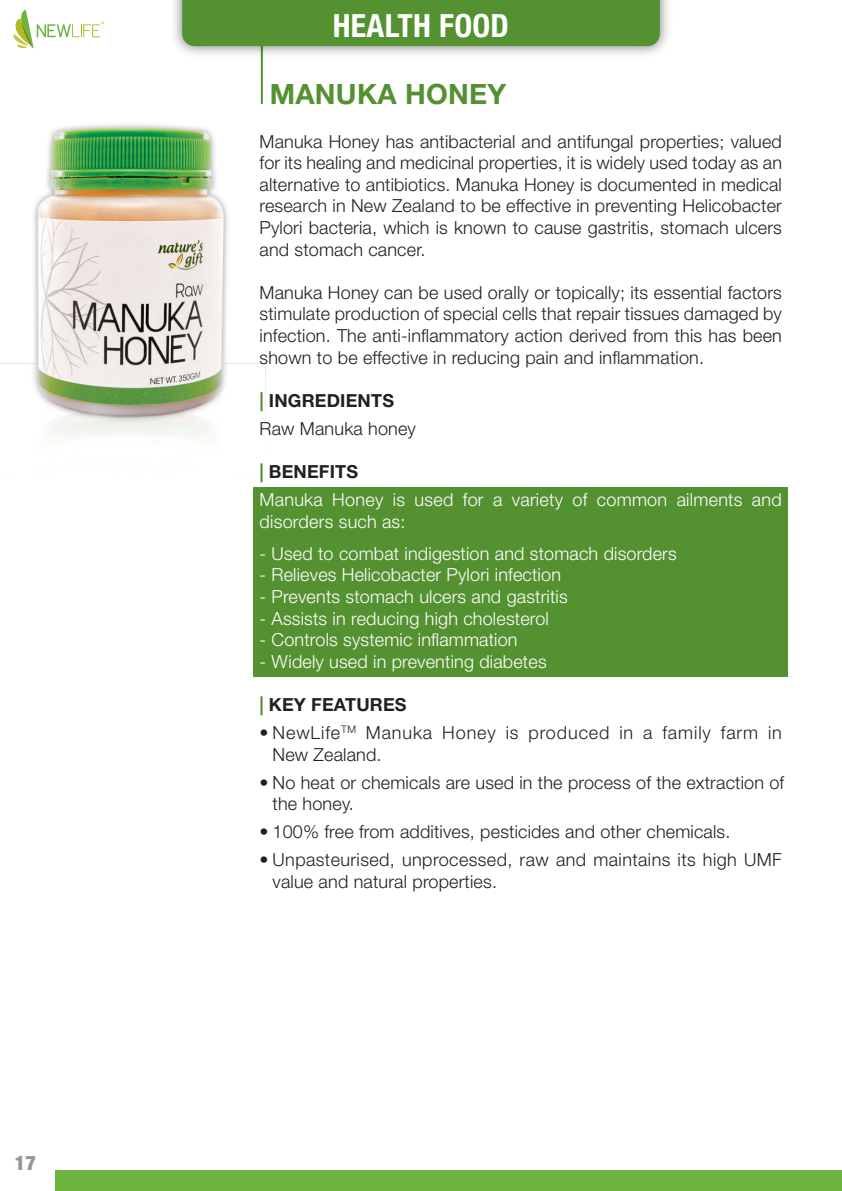
<style>
.page{position:relative;width:842px;height:1191px;background:#fff}
.page>*{position:absolute;margin:0;border:0;box-sizing:border-box;transform-origin:0 0}
.t1{font:700 condensed 32px "Helvetica Neue";letter-spacing:.01em;color:#fff}
.t2{font:700 28px "Helvetica Neue";letter-spacing:.01em;color:#549131}
.t3{font:900 condensed 20px "Helvetica Neue";color:#949698}
.t4{font:300 18px/21.6px "Helvetica Neue LT Std";letter-spacing:.01em;color:#231f20}
.t5{font:300 18px/28px "Helvetica Neue LT Std";letter-spacing:.01em;color:#fff}
.t6{font:300 18px/21.6px "Helvetica Neue LT Std";letter-spacing:.05em;color:#231f20}
.t7{font:700 18px "Helvetica Neue LT Std";letter-spacing:.01em;color:#231f20}
.s1{color:#549131}
.s2{font-weight:700}
.s3{font-weight:700;color:#231f20}
.s4{font-weight:300;color:#549131}
</style>
<div class="page">
<img style="left:0;top:22px;width:788px;height:1169px">
<hr style="left:261px;top:0;width:2px;height:104px;background:#549131">
<div style="left:254px;top:487px;width:534px;height:189px;background:#549131"></div>
<svg style="left:261px;top:392px;width:1px;height:19px"></svg>
<svg style="left:261px;top:463px;width:1px;height:19px"></svg>
<svg style="left:261px;top:696px;width:1px;height:19px"></svg>
<svg style="left:6px;top:10px;width:98px;height:41px"></svg>
<img style="left:165px;top:0;width:512px;height:63px">
<div style="left:182px;top:0;width:478px;height:46px;background:#549131"></div>
<div style="left:56px;top:1170px;width:786px;height:21px;background:#6db43f"></div>
<p class="t3" style="left:15px;top:1150px;width:23px">17</p>
<h1 class="t1" style="left:333px;top:6px;width:178px">HEALTH FOOD</h1>
<h2 class="t2" style="left:270px;top:76px;width:238px">MANUKA HONEY</h2>
<p class="t4" style="left:260px;top:130px;width:524px;text-align:justify">Manuka Honey has antibacterial and antifungal properties; valued for its healing and medicinal properties, it is widely used today as an alternative to antibiotics. Manuka Honey is documented in medical research in New Zealand to be effective in preventing Helicobacter Pylori bacteria, which is known to cause gastritis, stomach ulcers and stomach cancer.</p>
<p class="t4" style="left:260px;top:281px;width:524px;text-align:justify">Manuka Honey can be used orally or topically; its essential factors stimulate production of special cells that repair tissues damaged by infection. The anti-inflammatory action derived from this has been shown to be effective in reducing pain and inflammation.</p>
<p class="t4" style="left:260px;top:386px;width:158px;line-height:28px"><span class="s1">|</span> <span class="s2">INGREDIENTS<br></span>Raw Manuka honey</p>
<p class="t5" style="left:260px;top:457px;width:524px"><span class="s1">|</span> <span class="s3">BENEFITS<br></span>Manuka Honey is used for a variety of common ailments and</p>
<p class="t5" style="left:260px;top:507px;width:147px">disorders such as:</p>
<p class="t5" style="left:260px;top:539px;width:419px">- Used to combat indigestion and stomach disorders</p>
<p class="t5" style="left:260px;top:560px;width:303px">- Relieves Helicobacter Pylori infection</p>
<p class="t5" style="left:260px;top:582px;width:310px">- Prevents stomach ulcers and gastritis</p>
<p class="t5" style="left:260px;top:604px;width:291px">- Assists in reducing high cholesterol</p>
<p class="t5" style="left:260px;top:625px;width:260px">- Controls systemic inflammation</p>
<p class="t5" style="left:260px;top:647px;width:289px">- Widely used in preventing diabetes</p>
<p class="t7" style="left:260px;top:693px;width:149px"><span class="s4">|</span> KEY FEATURES</p>
<p class="t6" style="left:273px;top:721px;width:511px;text-indent:-13px">• NewLife<sup>TM</sup> Manuka Honey is produced in a family farm in<br>New Zealand.</p>
<p class="t4" style="left:273px;top:771px;width:513px;text-indent:-13px">• No heat or chemicals are used in the process of the extraction of the honey.</p>
<p class="t4" style="left:260px;top:820px;width:472px">• 100% free from additives, pesticides and other chemicals.</p>
<p class="t4" style="left:273px;top:848px;width:511px;text-indent:-13px">• Unpasteurised, unprocessed, raw and maintains its high UMF value and natural properties.</p>
</div>
